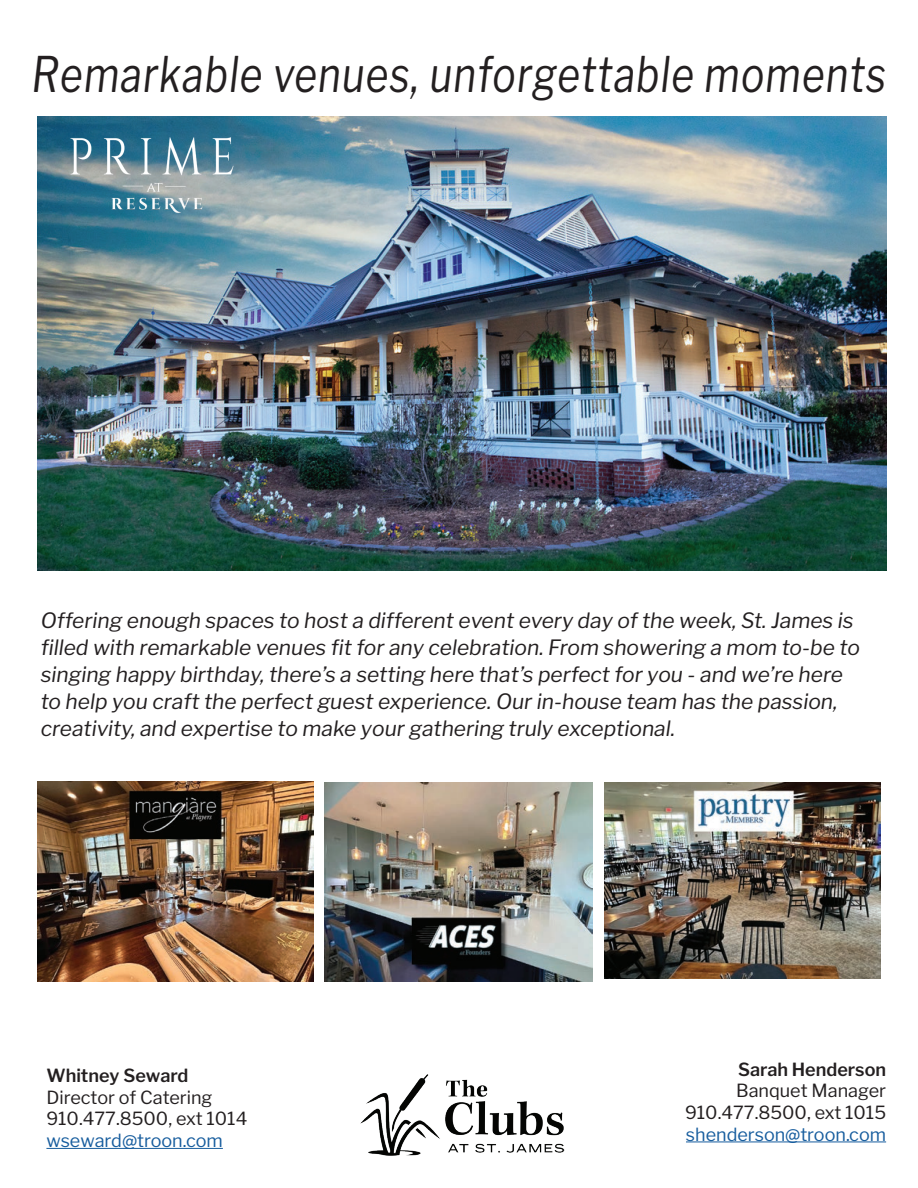
<style>
.page{position:relative;width:918px;height:1188px;background:#fff}
.page>*{position:absolute;margin:0;border:0;box-sizing:border-box;transform-origin:0 0}
.t1{font:italic 48.75px "Libre Franklin";letter-spacing:.03em;color:#231f20;scale:.8 1}
.t2{font:italic 21px/27px "Libre Franklin";color:#231f20}
.t3{font:18px/21.6px "Libre Franklin";color:#231f20}
.t4{font:18px "Libre Franklin";color:#175d9e}
.t5{font:600 18px "Libre Franklin";color:#231f20}
</style>
<div class="page">
<img style="left:38px;top:117px;width:848px;height:453px">
<img style="left:69px;top:135px;width:170px;height:79px">
<img style="left:324px;top:782px;width:268px;height:200px">
<img style="left:38px;top:782px;width:275px;height:200px">
<img style="left:605px;top:782px;width:275px;height:197px">
<img style="left:360px;top:1074px;width:204px;height:82px">
<hr style="left:46px;top:1148px;width:177px;height:1px;background:#175d9e">
<hr style="left:686px;top:1141px;width:200px;height:1px;background:#175d9e">
<h1 class="t1" style="left:32px;top:45px;width:1069px">Remarkable venues, unforgettable moments</h1>
<p class="t2" style="left:41px;top:607px;width:821px">Offering enough spaces to host a different event every day of the week, St. James is filled with remarkable venues fit for any celebration. From showering a mom to-be to singing happy birthday, there’s a setting here that’s perfect for you - and we’re here to help you craft the perfect guest experience. Our in-house team has the passion, creativity, and expertise to make your gathering truly exceptional.</p>
<p class="t5" style="left:46px;top:1065px;width:144px">Whitney Seward</p>
<p class="t3" style="left:46px;top:1087px;width:202px">Director of Catering<br>910.477.8500, ext 1014</p>
<p class="t4" style="left:46px;top:1130px;width:178px">wseward@troon.com</p>
<p class="t5" style="left:738px;top:1058px;width:150px">Sarah Henderson</p>
<p class="t3" style="left:685px;top:1080px;width:203px;text-align:right">Banquet Manager<br>910.477.8500, ext 1015</p>
<p class="t4" style="left:686px;top:1123px;width:202px">shenderson@troon.com</p>
</div>
